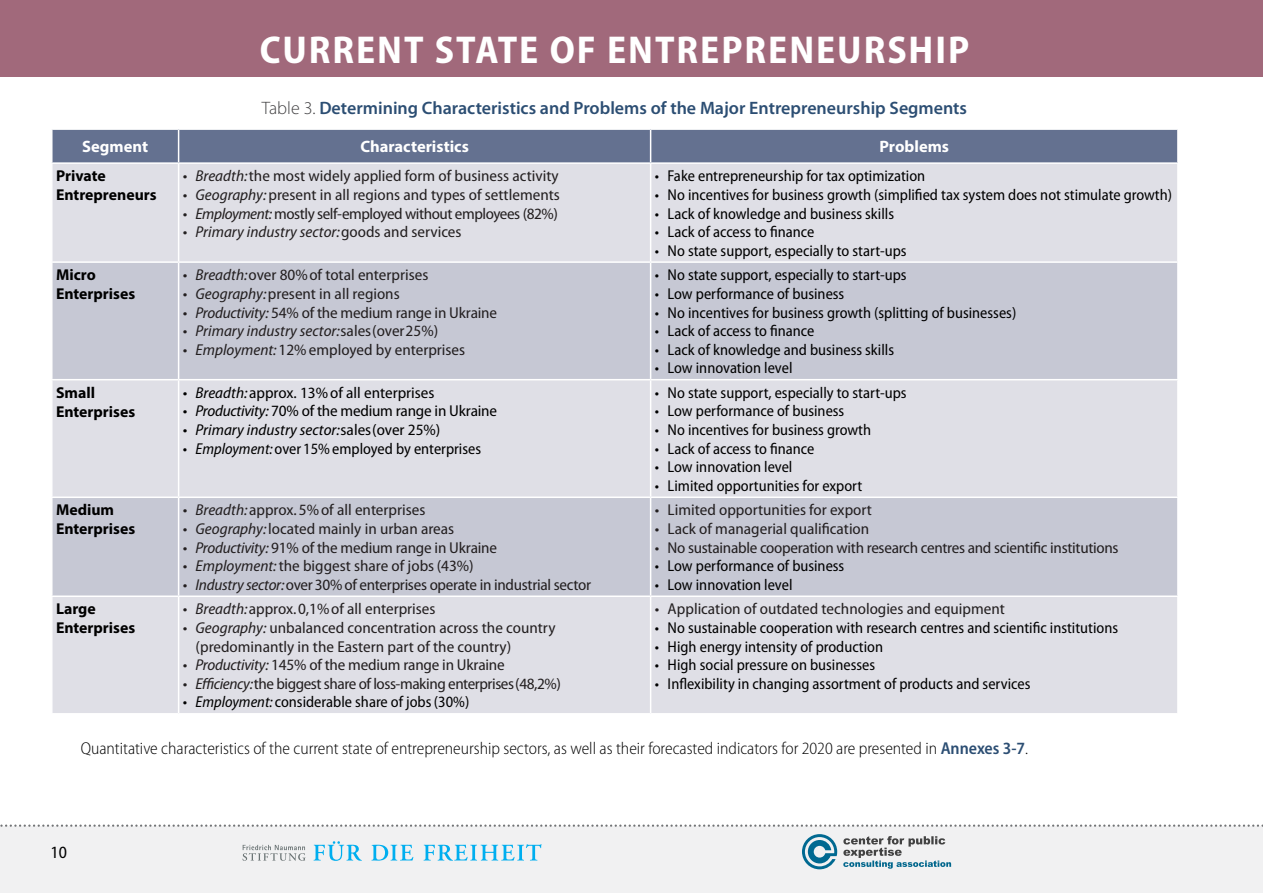
<style>
.page{position:relative;width:1263px;height:893px;background:#fff}
.page>*{position:absolute;margin:0;border:0;box-sizing:border-box;transform-origin:0 0}
.t1{font:700 semi-condensed 39px "Myriad Pro";letter-spacing:.05em;color:#fff}
.t2{font:600 18px "Myriad Pro";color:#2c4e73}
.t3{font:300 semi-condensed 17.25px "Myriad Pro";color:#000}
.t4{font:semi-condensed 17.25px "Myriad Pro";color:#000}
.t5{font:700 16.5px "Myriad Pro";color:#fff}
.t6{font:semi-condensed 15.75px "Myriad Pro";color:#000}
.t7{font:semi-condensed 15.75px/18.6px "Myriad Pro";color:#231f20;scale:1.05 1}
.t8{font:semi-condensed 15.75px "Myriad Pro";letter-spacing:-.02em;color:#231f20;scale:1.05 1}
.t9{font:semi-condensed 15.75px "Myriad Pro";letter-spacing:-.025em;color:#231f20;scale:1.05 1}
.t10{font:700 15.75px/18.9px "Myriad Pro";color:#000}
.t11{font:semi-condensed 15.75px "Myriad Pro";color:#000;scale:1.05 1}
.t12{font:italic semi-condensed 15.75px "Myriad Pro";color:#231f20;scale:1.05 1}
.t13{font:italic semi-condensed 15.75px "Myriad Pro";color:#000;scale:1.05 1}
.s1{font-weight:300;color:#414042}
.s2{font-style:italic}
.s3{font-style:normal}
.s4{font-weight:600;color:#2c4e73}
</style>
<div class="page">
<div style="left:0;top:827px;width:1263px;height:66px;background:#f1f1f2"></div>
<svg style="left:0;top:824px;width:1263px;height:3px"></svg>
<svg style="left:242px;top:845px;width:64px;height:16px"></svg>
<svg style="left:313px;top:841px;width:228px;height:20px"></svg>
<svg style="left:802px;top:834px;width:35px;height:35px"></svg>
<svg style="left:843px;top:836px;width:108px;height:33px"></svg>
<div style="left:0;top:0;width:1263px;height:77px;background:#a1697b"></div>
<div style="left:53px;top:130px;width:1124px;height:32px;background:#647190"></div>
<div style="left:53px;top:164px;width:1124px;height:549px;background:#dfdfe6"></div>
<svg style="left:53px;top:263px;width:1124px;height:332px;background:#ced0da"></svg>
<hr style="left:178px;top:130px;width:1px;height:32px;background:#fff">
<hr style="left:650px;top:130px;width:1px;height:32px;background:#fff">
<hr style="left:178px;top:164px;width:1px;height:97px;background:#fff">
<hr style="left:650px;top:164px;width:1px;height:97px;background:#fff">
<hr style="left:51px;top:261px;width:128px;height:2px;background:#fff">
<hr style="left:179px;top:261px;width:472px;height:2px;background:#fff">
<hr style="left:178px;top:263px;width:1px;height:116px;background:#fff">
<hr style="left:651px;top:261px;width:528px;height:2px;background:#fff">
<hr style="left:650px;top:263px;width:1px;height:116px;background:#fff">
<hr style="left:51px;top:379px;width:128px;height:1px;background:#fff">
<hr style="left:179px;top:379px;width:472px;height:1px;background:#fff">
<hr style="left:178px;top:380px;width:1px;height:116px;background:#fff">
<hr style="left:651px;top:379px;width:528px;height:1px;background:#fff">
<hr style="left:650px;top:380px;width:1px;height:116px;background:#fff">
<hr style="left:51px;top:496px;width:128px;height:2px;background:#fff">
<hr style="left:179px;top:496px;width:472px;height:2px;background:#fff">
<hr style="left:178px;top:498px;width:1px;height:97px;background:#fff">
<hr style="left:651px;top:496px;width:528px;height:2px;background:#fff">
<hr style="left:650px;top:498px;width:1px;height:97px;background:#fff">
<hr style="left:51px;top:595px;width:128px;height:2px;background:#fff">
<hr style="left:179px;top:595px;width:472px;height:2px;background:#fff">
<hr style="left:178px;top:597px;width:1px;height:116px;background:#fff">
<hr style="left:651px;top:595px;width:528px;height:2px;background:#fff">
<hr style="left:650px;top:597px;width:1px;height:116px;background:#fff">
<h1 class="t1" style="left:260px;top:28px;width:711px">CURRENT STATE OF ENTREPRENEURSHIP</h1>
<p class="t2" style="left:262px;top:96px;width:707px"><span class="s1">Table 3.</span> Determining Characteristics and Problems of the Major Entrepreneurship Segments</p>
<p class="t5" style="left:82px;top:136px;width:67px">Segment</p>
<p class="t5" style="left:360px;top:136px;width:110px">Characteristics</p>
<p class="t5" style="left:879px;top:136px;width:71px">Problems</p>
<p class="t10" style="left:56px;top:166px;width:102px">Private<br>Entrepreneurs</p>
<p class="t7" style="left:183px;top:167px;width:359px"><span class="s2">• Breadth:</span> the most widely applied form of business activity</p>
<p class="t6" style="left:655px;top:168px;width:272px">• Fake entrepreneurship for tax optimization</p>
<p class="t6" style="left:655px;top:186px;width:519px">• No incentives for business growth (simplified tax system does not stimulate growth)</p>
<p class="t6" style="left:655px;top:205px;width:241px">• Lack of knowledge and business skills</p>
<p class="t6" style="left:655px;top:223px;width:161px">• Lack of access to finance</p>
<p class="t6" style="left:655px;top:242px;width:253px">• No state support, especially to start-ups</p>
<p class="t7" style="left:183px;top:186px;width:361px"><span class="s2">• Geography:</span> present in all regions and types of settlements</p>
<p class="t9" style="left:183px;top:205px;width:359px"><span class="s2">• Employment:</span> mostly self-employed without employees (82%)</p>
<p class="t12" style="left:183px;top:223px;width:267px">• Primary industry sector: <span class="s3">goods and services</span></p>
<p class="t10" style="left:56px;top:265px;width:81px">Micro<br>Enterprises</p>
<p class="t7" style="left:183px;top:266px;width:235px"><span class="s2">• Breadth:</span> over 80% of total enterprises</p>
<p class="t7" style="left:183px;top:285px;width:208px"><span class="s2">• Geography:</span> present in all regions</p>
<p class="t7" style="left:183px;top:303px;width:301px"><span class="s2">• Productivity:</span> 54% of the medium range in Ukraine</p>
<p class="t12" style="left:183px;top:322px;width:245px">• Primary industry sector: <span class="s3">sales (over 25%)</span></p>
<p class="t7" style="left:183px;top:340px;width:270px"><span class="s2">• Employment:</span> 12% employed by enterprises</p>
<p class="t10" style="left:56px;top:383px;width:81px">Small<br>Enterprises</p>
<p class="t11" style="left:183px;top:384px;width:241px"><span class="s2">• Breadth:</span> approx. 13% of all enterprises</p>
<p class="t11" style="left:183px;top:403px;width:301px"><span class="s2">• Productivity:</span> 70% of the medium range in Ukraine</p>
<p class="t13" style="left:183px;top:421px;width:247px">• Primary industry sector: <span class="s3">sales (over 25%)</span></p>
<p class="t6" style="left:183px;top:440px;width:300px"><span class="s2">• Employment:</span> over 15% employed by enterprises</p>
<p class="t10" style="left:56px;top:500px;width:81px">Medium<br>Enterprises</p>
<p class="t7" style="left:183px;top:501px;width:233px"><span class="s2">• Breadth:</span> approx. 5% of all enterprises</p>
<p class="t7" style="left:183px;top:520px;width:260px"><span class="s2">• Geography:</span> located mainly in urban areas</p>
<p class="t7" style="left:183px;top:538px;width:301px"><span class="s2">• Productivity:</span> 91% of the medium range in Ukraine</p>
<p class="t7" style="left:183px;top:557px;width:279px"><span class="s2">• Employment:</span> the biggest share of jobs (43%)</p>
<p class="t8" style="left:183px;top:576px;width:390px"><span class="s2">• Industry sector:</span> over 30% of enterprises operate in industrial sector</p>
<p class="t10" style="left:56px;top:599px;width:81px">Large<br>Enterprises</p>
<p class="t7" style="left:183px;top:600px;width:242px"><span class="s2">• Breadth:</span> approx. 0,1% of all enterprises</p>
<p class="t7" style="left:196px;top:619px;width:344px;text-indent:-13px"><span class="s2">• Geography:</span> unbalanced concentration across the country (predominantly in the Eastern part of the country)</p>
<p class="t7" style="left:183px;top:656px;width:308px"><span class="s2">• Productivity:</span> 145% of the medium range in Ukraine</p>
<p class="t9" style="left:183px;top:675px;width:362px"><span class="s2">• Efficiency:</span> the biggest share of loss-making enterprises (48,2%)</p>
<p class="t6" style="left:183px;top:694px;width:288px"><span class="s2">• Employment:</span> considerable share of jobs (30%)</p>
<p class="t6" style="left:655px;top:266px;width:253px">• No state support, especially to start-ups</p>
<p class="t6" style="left:655px;top:285px;width:191px">• Low performance of business</p>
<p class="t6" style="left:655px;top:304px;width:363px">• No incentives for business growth (splitting of businesses)</p>
<p class="t6" style="left:655px;top:322px;width:161px">• Lack of access to finance</p>
<p class="t6" style="left:655px;top:341px;width:241px">• Lack of knowledge and business skills</p>
<p class="t6" style="left:655px;top:359px;width:139px">• Low innovation level</p>
<p class="t6" style="left:655px;top:384px;width:253px">• No state support, especially to start-ups</p>
<p class="t6" style="left:655px;top:403px;width:191px">• Low performance of business</p>
<p class="t6" style="left:655px;top:421px;width:218px">• No incentives for business growth</p>
<p class="t6" style="left:655px;top:440px;width:161px">• Lack of access to finance</p>
<p class="t6" style="left:655px;top:458px;width:139px">• Low innovation level</p>
<p class="t6" style="left:655px;top:477px;width:209px">• Limited opportunities for export</p>
<p class="t7" style="left:655px;top:501px;width:208px">• Limited opportunities for export</p>
<p class="t7" style="left:655px;top:520px;width:206px">• Lack of managerial qualification</p>
<p class="t8" style="left:655px;top:539px;width:443px">• No sustainable cooperation with research centres and scientific institutions</p>
<p class="t6" style="left:655px;top:557px;width:191px">• Low performance of business</p>
<p class="t6" style="left:655px;top:576px;width:139px">• Low innovation level</p>
<p class="t7" style="left:655px;top:600px;width:335px">• Application of outdated technologies and equipment</p>
<p class="t6" style="left:655px;top:619px;width:465px">• No sustainable cooperation with research centres and scientific institutions</p>
<p class="t6" style="left:655px;top:638px;width:230px">• High energy intensity of production</p>
<p class="t6" style="left:655px;top:656px;width:222px">• High social pressure on businesses</p>
<p class="t6" style="left:655px;top:675px;width:377px">• Inflexibility in changing assortment of products and services</p>
<p class="t3" style="left:81px;top:739px;width:949px">Quantitative characteristics of the current state of entrepreneurship sectors, as well as their forecasted indicators for 2020 are presented in <span class="s4">Annexes 3-7</span>.</p>
<p class="t4" style="left:50px;top:843px;width:18px">10</p>
</div>
